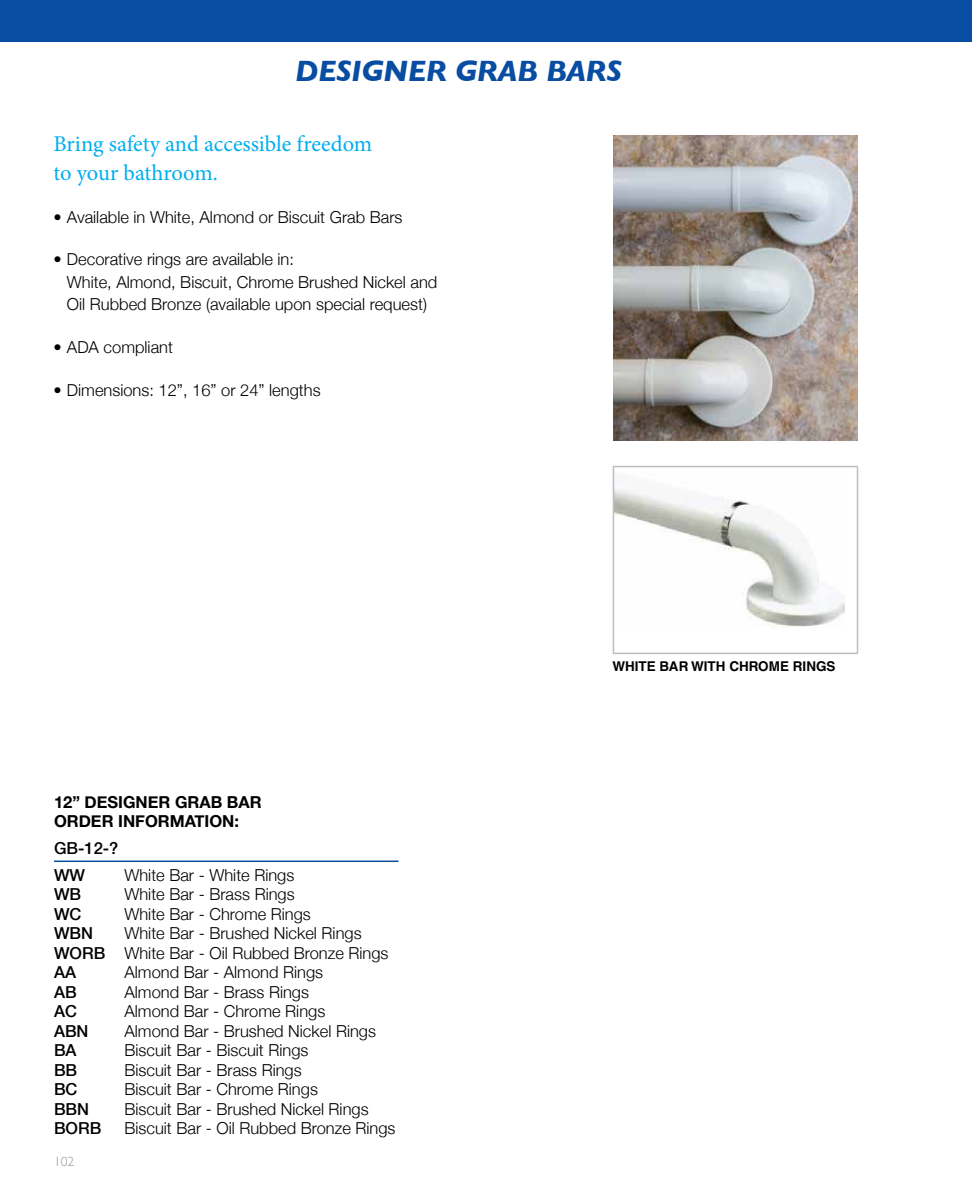
<style>
.page{position:relative;width:972px;height:1188px;background:#fff}
.page>*{position:absolute;margin:0;border:0;box-sizing:border-box;transform-origin:0 0}
.t1{font:italic 700 30px "Gill Sans";letter-spacing:-.01em;color:#084da1}
.t2{font:22.5px/28.5px "Minion Pro";color:#00aeef}
.t3{font:300 16.5px/19.5px "Helvetica Neue";color:#000}
.t4{font:500 16.5px/27px "Helvetica Neue";color:#000}
.t5{font:700 16.5px/19.5px "Helvetica Neue";color:#000}
.t6{font:700 13.5px "Helvetica LT Std";color:#000}
.t7{font:300 13.5px "Gill Sans";color:#939598}
.s1{font-weight:500}
</style>
<div class="page">
<div style="left:0;top:0;width:972px;height:42px;background:#084da1"></div>
<hr style="left:54px;top:861px;width:345px;height:1px;background:#084da1">
<img style="left:613px;top:135px;width:245px;height:306px">
<img style="left:616px;top:488px;width:228px;height:140px">
<div style="left:613px;top:466px;width:245px;height:188px;border:2px solid #bcbec0"></div>
<h1 class="t1" style="left:295px;top:54px;width:328px">DESIGNER GRAB BARS</h1>
<h2 class="t2" style="left:53px;top:130px;width:320px">Bring safety and accessible freedom to your bathroom.</h2>
<p class="t3" style="left:53px;top:206px;width:351px">• Available in White, Almond or Biscuit Grab Bars</p>
<p class="t3" style="left:67px;top:247px;width:372px;line-height:22.5px;text-indent:-13px">• Decorative rings are available in:<br>White, Almond, Biscuit, Chrome Brushed Nickel and<br>Oil Rubbed Bronze (available upon special request)</p>
<p class="t3" style="left:53px;top:337px;width:121px">• ADA compliant</p>
<p class="t3" style="left:53px;top:379px;width:269px">• Dimensions: 12”, 16” or 24” lengths</p>
<p class="t5" style="left:54px;top:791px;width:209px">12” DESIGNER GRAB BAR<br>ORDER INFORMATION:</p>
<p class="t4" style="left:54px;top:833px;width:66px">GB-12-?<br>WW</p>
<p class="t3" style="left:125px;top:864px;width:171px">White Bar - White Rings</p>
<p class="t4" style="left:54px;top:880px;width:29px">WB</p>
<p class="t3" style="left:125px;top:883px;width:172px">White Bar - Brass Rings</p>
<p class="t4" style="left:54px;top:899px;width:29px">WC</p>
<p class="t3" style="left:125px;top:903px;width:188px">White Bar - Chrome Rings</p>
<p class="t4" style="left:54px;top:919px;width:41px">WBN</p>
<p class="t3" style="left:54px;top:922px;width:336px;text-indent:71px">White Bar - Brushed Nickel Rings<br><span class="s1">WORB</span> White Bar - Oil Rubbed Bronze Rings<br><span class="s1">AA</span></p>
<p class="t3" style="left:125px;top:961px;width:200px">Almond Bar - Almond Rings</p>
<p class="t4" style="left:54px;top:977px;width:24px">AB</p>
<p class="t3" style="left:125px;top:981px;width:186px">Almond Bar - Brass Rings</p>
<p class="t4" style="left:54px;top:997px;width:24px">AC</p>
<p class="t3" style="left:125px;top:1000px;width:202px">Almond Bar - Chrome Rings</p>
<p class="t4" style="left:54px;top:1016px;width:36px">ABN</p>
<p class="t3" style="left:125px;top:1020px;width:253px">Almond Bar - Brushed Nickel Rings</p>
<p class="t4" style="left:54px;top:1036px;width:24px">BA</p>
<p class="t3" style="left:125px;top:1039px;width:185px">Biscuit Bar - Biscuit Rings</p>
<p class="t4" style="left:54px;top:1055px;width:25px">BB</p>
<p class="t3" style="left:125px;top:1059px;width:179px">Biscuit Bar - Brass Rings</p>
<p class="t4" style="left:54px;top:1075px;width:25px">BC</p>
<p class="t3" style="left:125px;top:1078px;width:195px">Biscuit Bar - Chrome Rings</p>
<p class="t4" style="left:54px;top:1094px;width:37px">BBN</p>
<p class="t3" style="left:125px;top:1098px;width:246px">Biscuit Bar - Brushed Nickel Rings</p>
<p class="t4" style="left:54px;top:1114px;width:49px">BORB</p>
<p class="t3" style="left:125px;top:1117px;width:273px">Biscuit Bar - Oil Rubbed Bronze Rings</p>
<p class="t7" style="left:54px;top:1151px;width:22px">102</p>
<p class="t6" style="left:612px;top:658px;width:225px">WHITE BAR WITH CHROME RINGS</p>
</div>
